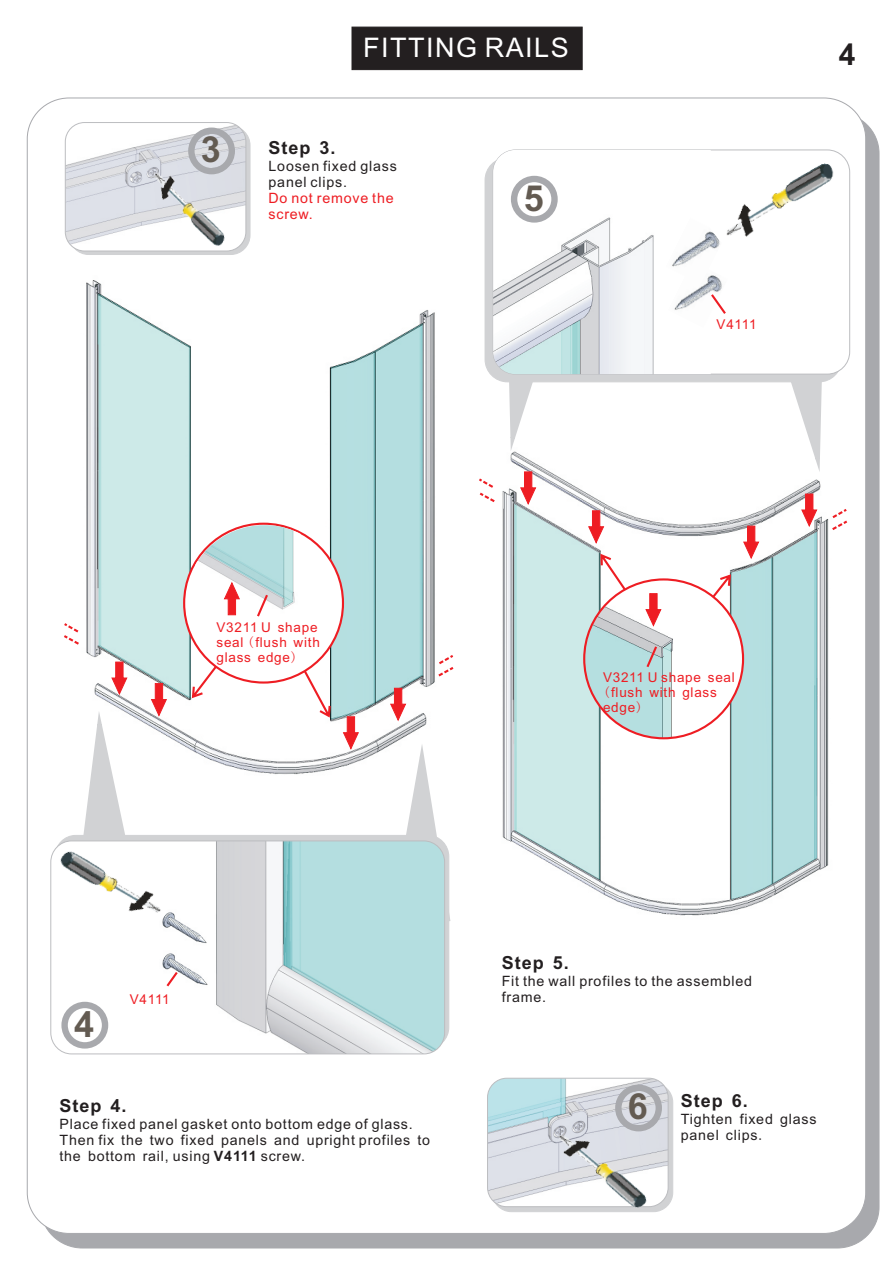
<style>
.page{position:relative;width:893px;height:1263px;background:#fff}
.page>*{position:absolute;margin:0;border:0;box-sizing:border-box;transform-origin:0 0}
.t1{font:700 36px "Arial";color:#635b52}
.t2{font:700 30px "Arial";color:#231f20}
.t3{font:27px "Arial";letter-spacing:.055em;color:#fff}
.t4{font:700 18px "Arial";letter-spacing:.055em;color:#231f20}
.t5{font:14.25px/15.9px "Arial";letter-spacing:.055em;color:#231f20}
.t6{font:14.25px/15.9px "Arial";letter-spacing:.055em;color:#ee1d23}
.t7{font:13.5px/15.1px "Arial";letter-spacing:.055em;color:#ee1d23}
.s1{font-family:"Sim Sun"}
.s2{font-weight:700}
</style>
<div class="page">
<div style="left:40px;top:112px;width:839px;height:1136px;background:#a8a9ad;border:1px solid #a8a9ad;border-radius:41px"></div>
<div style="left:27px;top:98px;width:839px;height:1135px;background:#fff;border:1px solid #a8a9ad;border-radius:41px"></div>
<div style="left:352px;top:27px;width:230px;height:43px;background:#231f20"></div>
<div style="left:69px;top:126px;width:181px;height:129px;background:#d1d2d4;border:1px solid #d1d2d4;border-radius:19px"></div>
<img style="left:65px;top:123px;width:181px;height:128px;border-radius:19px">
<div style="left:65px;top:122px;width:181px;height:129px;border:1px solid #bcbdc0;border-radius:19px"></div>
<div style="left:188px;top:128px;width:47px;height:46px;border:6px solid #a8a9ad;border-radius:50%"></div>
<img style="left:86px;top:280px;width:349px;height:495px">
<svg style="left:387px;top:731px;width:64px;height:202px"></svg>
<div style="left:55px;top:835px;width:394px;height:213px;background:#d1d2d4;border:1px solid #d1d2d4;border-radius:21px"></div>
<img style="left:51px;top:841px;width:394px;height:213px;border-radius:21px">
<div style="left:51px;top:841px;width:394px;height:213px;border:1px solid #bcbdc0;border-radius:21px"></div>
<img style="left:160px;top:950px;width:49px;height:38px">
<img style="left:159px;top:909px;width:50px;height:38px">
<div style="left:61px;top:1002px;width:47px;height:46px;border:6px solid #a8a9ad;border-radius:50%"></div>
<svg style="left:164px;top:969px;width:16px;height:20px"></svg>
<img style="left:50px;top:837px;width:134px;height:101px">
<img style="left:502px;top:464px;width:327px;height:452px">
<svg style="left:588px;top:510px;width:16px;height:33px"></svg>
<svg style="left:520px;top:472px;width:16px;height:33px"></svg>
<svg style="left:743px;top:526px;width:16px;height:33px"></svg>
<svg style="left:801px;top:494px;width:16px;height:33px"></svg>
<svg style="left:832px;top:509px;width:16px;height:21px"></svg>
<svg style="left:479px;top:478px;width:16px;height:24px"></svg>
<div style="left:492px;top:1083px;width:181px;height:129px;background:linear-gradient(to bottom,#c9c9cc,#ceced1);border:1px solid #d1d2d4;border-radius:19px"></div>
<img style="left:487px;top:1078px;width:181px;height:129px;border-radius:19px">
<div style="left:487px;top:1078px;width:181px;height:129px;border:1px solid #bcbdc0;border-radius:19px"></div>
<img style="left:533px;top:1111px;width:129px;height:101px">
<div style="left:615px;top:1084px;width:47px;height:47px;border:6px solid #a8a9ad;border-radius:50%"></div>
<svg style="left:762px;top:381px;width:65px;height:104px"></svg>
<svg style="left:505px;top:382px;width:63px;height:82px"></svg>
<div style="left:485px;top:158px;width:357px;height:224px;background:#d1d2d4;border:1px solid #d1d2d4;border-radius:22px"></div>
<div style="left:493px;top:150px;width:357px;height:224px;background:#fff;border:1px solid #bcbdc0;border-radius:22px"></div>
<img style="left:493px;top:150px;width:218px;height:224px">
<img style="left:668px;top:284px;width:54px;height:44px">
<img style="left:666px;top:218px;width:56px;height:66px">
<img style="left:703px;top:149px;width:138px;height:116px">
<svg style="left:709px;top:292px;width:17px;height:24px"></svg>
<div style="left:511px;top:176px;width:47px;height:47px;border:6px solid #a8a9ad;border-radius:50%"></div>
<img style="left:134px;top:150px;width:99px;height:105px">
<svg style="left:73px;top:662px;width:66px;height:240px"></svg>
<svg style="left:64px;top:623px;width:15px;height:22px"></svg>
<svg style="left:390px;top:688px;width:16px;height:33px"></svg>
<svg style="left:438px;top:655px;width:16px;height:22px"></svg>
<svg style="left:192px;top:666px;width:25px;height:32px"></svg>
<svg style="left:304px;top:670px;width:27px;height:48px"></svg>
<svg style="left:151px;top:683px;width:16px;height:33px"></svg>
<svg style="left:343px;top:716px;width:16px;height:33px"></svg>
<svg style="left:682px;top:574px;width:49px;height:42px"></svg>
<img style="left:584px;top:579px;width:159px;height:159px;border-radius:50%">
<svg style="left:645px;top:644px;width:14px;height:25px"></svg>
<svg style="left:600px;top:554px;width:61px;height:76px"></svg>
<div style="left:183px;top:523px;width:161px;height:161px;background:#fff;border:2px solid #ee1d23;border-radius:50%"></div>
<img style="left:190px;top:514px;width:111px;height:102px">
<svg style="left:224px;top:582px;width:16px;height:33px"></svg>
<svg style="left:255px;top:592px;width:15px;height:25px"></svg>
<h1 class="t1" style="left:201px;top:136px;width:22px">3</h1>
<h3 class="t3" style="left:363px;top:38px;width:207px">FITTING RAILS</h3>
<h2 class="t2" style="left:839px;top:43px;width:18px">4</h2>
<p class="t4" style="left:269px;top:141px;width:69px">Step 3.</p>
<p class="t5" style="left:269px;top:159px;width:130px">Loosen fixed glass panel clips.</p>
<p class="t6" style="left:269px;top:191px;width:127px">Do not remove the screw.</p>
<h1 class="t1" style="left:524px;top:184px;width:22px">5</h1>
<p class="t7" style="left:717px;top:318px;width:42px">V4111</p>
<p class="t7" style="left:216px;top:621px;width:105px">V3211 U shape seal <span class="s1">(</span>flush with glass edge<span class="s1">)</span></p>
<p class="t7" style="left:603px;top:671px;width:133px">V3211 U shape seal <span class="s1">(</span>flush with glass edge<span class="s1">)</span></p>
<h1 class="t1" style="left:74px;top:1010px;width:22px">4</h1>
<p class="t7" style="left:130px;top:993px;width:42px">V4111</p>
<p class="t4" style="left:60px;top:1099px;width:69px">Step 4.</p>
<p class="t5" style="left:60px;top:1117px;width:372px">Place fixed panel gasket onto bottom edge of glass.<br>Then fix the two fixed panels and upright profiles to the bottom rail, using <span class="s2">V4111</span> screw.</p>
<p class="t4" style="left:502px;top:956px;width:69px">Step 5.</p>
<p class="t5" style="left:502px;top:974px;width:252px">Fit the wall profiles to the assembled frame.</p>
<h1 class="t1" style="left:628px;top:1093px;width:22px">6</h1>
<p class="t4" style="left:681px;top:1094px;width:69px">Step 6.</p>
<p class="t5" style="left:681px;top:1112px;width:137px">Tighten fixed glass panel clips<span class="s1">.</span></p>
</div>
